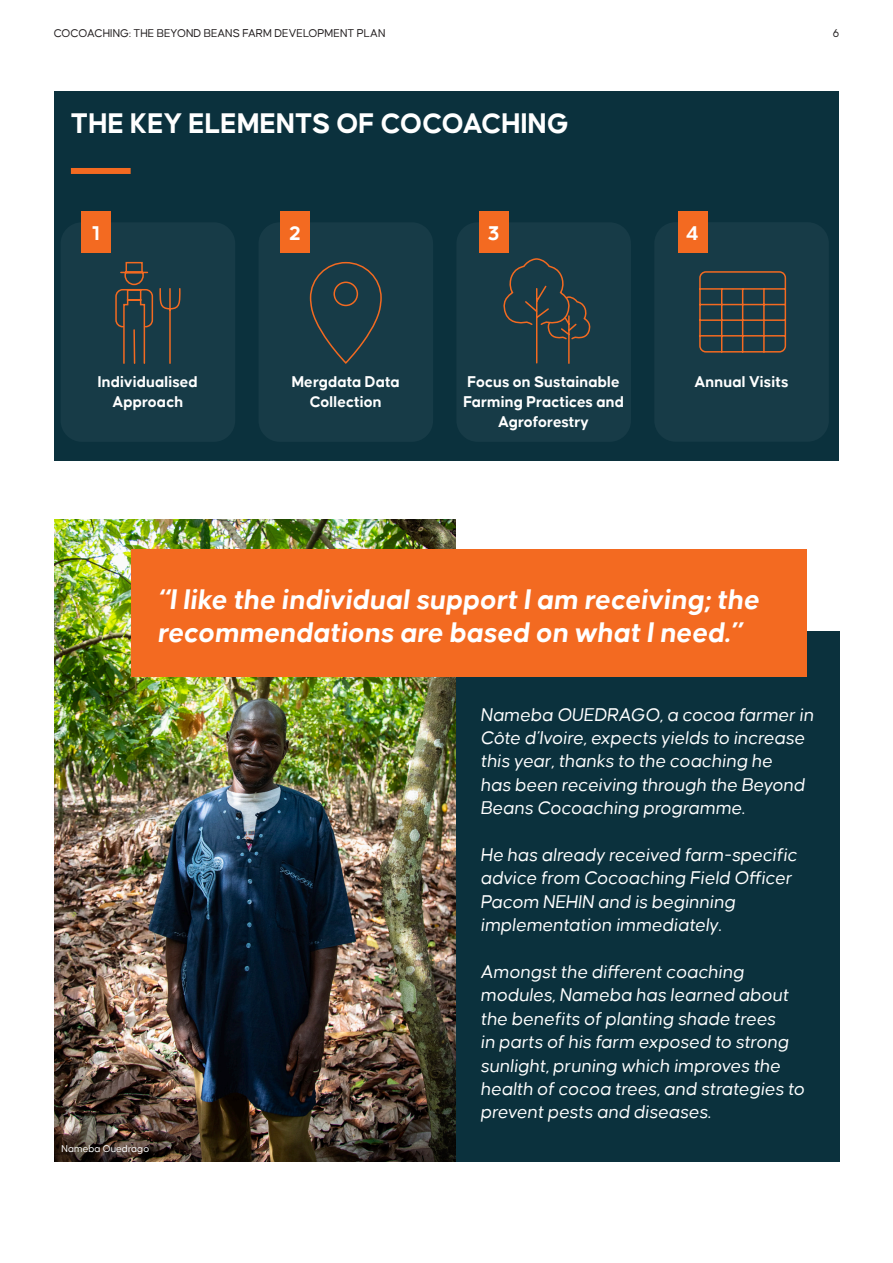
<style>
.page{position:relative;width:893px;height:1263px;background:#fff}
.page>*{position:absolute;margin:0;border:0;box-sizing:border-box;transform-origin:0 0}
.t1{font:italic 700 30px/33px "Causten";color:#fff}
.t2{font:700 30px "Causten";color:#fff}
.t3{font:700 21px "Causten";color:#fff}
.t4{font:italic 19.5px/23.4px "Causten";color:#fff}
.t5{font:700 16.5px/19.8px "Causten";color:#fff;text-align:center}
.t6{font:12px "Causten";color:#231f20}
.t7{font:10.5px "Causten";color:#fff}
</style>
<div class="page">
<div style="left:455px;top:631px;width:385px;height:531px;background:#0b313d"></div>
<div style="left:54px;top:91px;width:784px;height:370px;background:#0b313d"></div>
<div style="left:61px;top:222px;width:174px;height:220px;background:#173b47;border-radius:21px"></div>
<div style="left:654px;top:222px;width:175px;height:220px;background:#173b47;border-radius:21px"></div>
<div style="left:259px;top:222px;width:174px;height:220px;background:#173b47;border-radius:21px"></div>
<div style="left:456px;top:222px;width:175px;height:220px;background:#173b47;border-radius:21px"></div>
<div style="left:280px;top:211px;width:30px;height:41px;background:#f36a21"></div>
<div style="left:479px;top:211px;width:30px;height:41px;background:#f36a21"></div>
<div style="left:81px;top:211px;width:30px;height:41px;background:#f36a21"></div>
<div style="left:678px;top:211px;width:29px;height:41px;background:#f36a21"></div>
<svg style="left:115px;top:261px;width:66px;height:103px"></svg>
<svg style="left:309px;top:261px;width:73px;height:103px"></svg>
<svg style="left:503px;top:258px;width:88px;height:106px"></svg>
<svg style="left:699px;top:271px;width:88px;height:82px"></svg>
<div style="left:71px;top:168px;width:60px;height:6px;background:#f36a21"></div>
<img style="left:54px;top:519px;width:401px;height:643px">
<div style="left:132px;top:550px;width:675px;height:127px;background:#f36a21"></div>
<p class="t6" style="left:54px;top:27px;width:333px">COCOACHING: THE BEYOND BEANS FARM DEVELOPMENT PLAN</p>
<p class="t6" style="left:833px;top:27px;width:8px">6</p>
<p class="t2" style="left:71px;top:106px;width:500px">THE KEY ELEMENTS OF COCOACHING</p>
<p class="t3" style="left:93px;top:222px;width:9px">1</p>
<p class="t3" style="left:289px;top:222px;width:12px">2</p>
<p class="t3" style="left:488px;top:222px;width:13px">3</p>
<p class="t3" style="left:686px;top:221px;width:14px">4</p>
<p class="t5" style="left:98px;top:372px;width:102px">Individualised</p>
<p class="t5" style="left:112px;top:391px;width:72px">Approach</p>
<p class="t5" style="left:292px;top:372px;width:110px">Mergdata Data</p>
<p class="t5" style="left:310px;top:391px;width:74px">Collection</p>
<p class="t5" style="left:468px;top:372px;width:154px">Focus on Sustainable</p>
<p class="t5" style="left:463px;top:391px;width:162px">Farming Practices and<br>Agroforestry</p>
<p class="t5" style="left:695px;top:372px;width:95px">Annual Visits</p>
<p class="t1" style="left:157px;top:582px;width:603px">“I like the individual support I am receiving; the recommendations are based on what I need.”</p>
<p class="t7" style="left:62px;top:1143px;width:89px">Nameba Ouedrago</p>
<p class="t4" style="left:480px;top:702px;width:335px">Nameba OUEDRAGO, a cocoa farmer in Côte d’Ivoire, expects yields to increase this year, thanks to the coaching he<br>has been receiving through the Beyond Beans Cocoaching programme.</p>
<p class="t4" style="left:480px;top:843px;width:318px">He has already received farm-specific advice from Cocoaching Field Officer Pacom NEHIN and is beginning implementation immediately.</p>
<p class="t4" style="left:480px;top:960px;width:325px">Amongst the different coaching modules, Nameba has learned about the benefits of planting shade trees<br>in parts of his farm exposed to strong sunlight, pruning which improves the health of cocoa trees, and strategies to prevent pests and diseases.</p>
</div>
